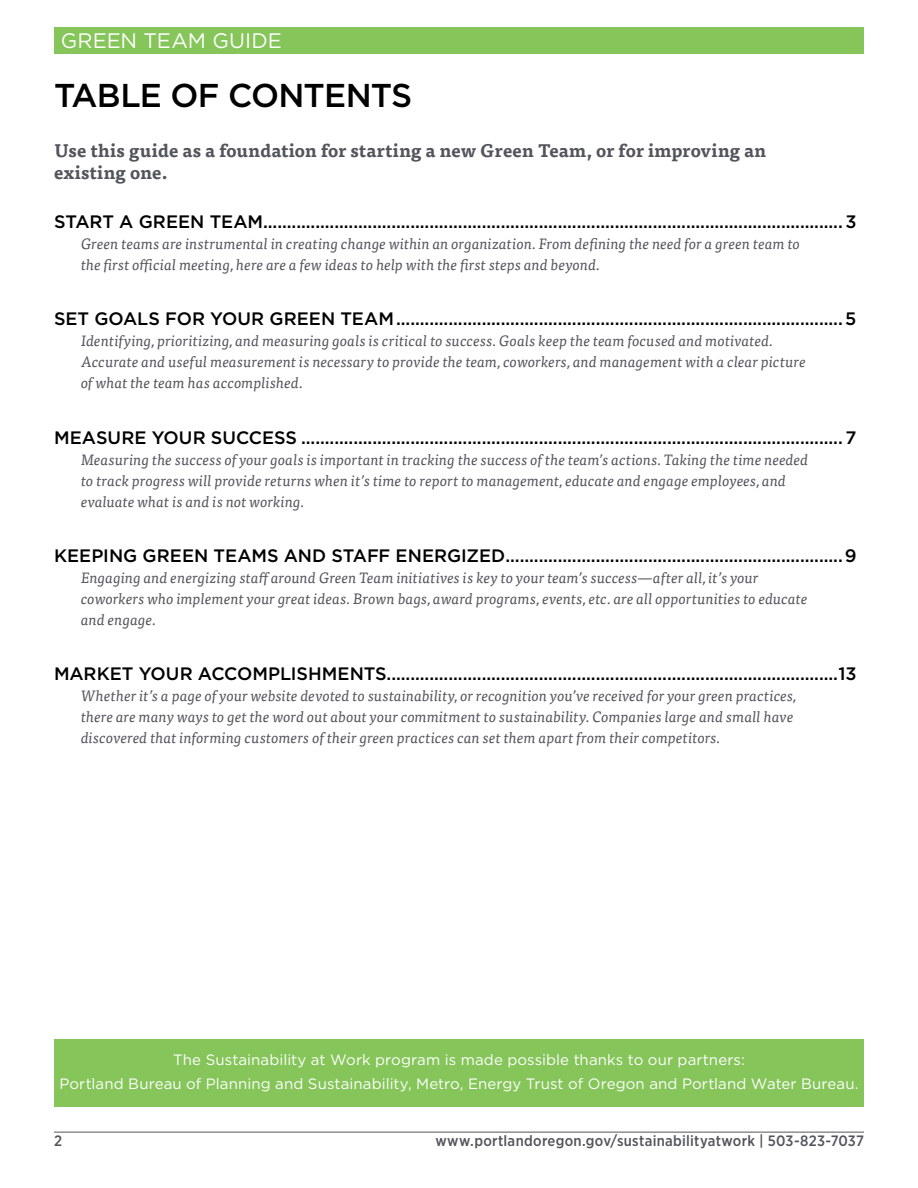
<style>
.page{position:relative;width:918px;height:1188px;background:#fff}
.page>*{position:absolute;margin:0;border:0;box-sizing:border-box;transform-origin:0 0}
.headline{font:500 33px "Gotham";letter-spacing:-.03em;color:#000}
.t1{font:21px "Gotham";letter-spacing:.005em;color:#fff}
.toc1{font:500 18px "Gotham";color:#000}
.t2{font:700 18px/22.5px "Tisa Pro";letter-spacing:.01em;color:#53555c}
.tocscript{font:italic 15px/21px "Tisa Pro";color:#53555c}
.partners{font:15px/24px "Gotham";letter-spacing:.005em;color:#fff;text-align:center}
.t3{font:500 15px "Gotham Narrow";letter-spacing:.02em;color:#53555c}
</style>
<div class="page">
<hr style="left:54px;top:1132px;width:810px;height:1px;background:#53555c">
<div style="left:54px;top:27px;width:810px;height:27px;background:#85c559"></div>
<div style="left:54px;top:1040px;width:810px;height:67px;background:#85c559"></div>
<h2 class="t1" style="left:61px;top:27px;width:223px">GREEN TEAM GUIDE</h2>
<p class="headline" style="left:54px;top:74px;width:360px">TABLE OF CONTENTS</p>
<p class="t2" style="left:54px;top:138px;width:714px">Use this guide as a foundation for starting a new Green Team, or for improving an existing one.</p>
<p class="toc1" style="left:54px;top:210px;width:804px">START A GREEN TEAM..........................................................................................................................3</p>
<p class="tocscript" style="left:81px;top:232px;width:721px">Green teams are instrumental in creating change within an organization. From defining the need for a green team to the first official meeting, here are a few ideas to help with the first steps and beyond.</p>
<p class="toc1" style="left:54px;top:307px;width:804px">SET GOALS FOR YOUR GREEN TEAM..............................................................................................5</p>
<p class="tocscript" style="left:81px;top:330px;width:726px">Identifying, prioritizing, and measuring goals is critical to success. Goals keep the team focused and motivated.<br>Accurate and useful measurement is necessary to provide the team, coworkers, and management with a clear picture of what the team has accomplished.</p>
<p class="toc1" style="left:54px;top:426px;width:804px">MEASURE YOUR SUCCESS ..................................................................................................................7</p>
<p class="tocscript" style="left:81px;top:448px;width:729px">Measuring the success of your goals is important in tracking the success of the team’s actions. Taking the time needed to track progress will provide returns when it’s time to report to management, educate and engage employees, and evaluate what is and is not working.</p>
<p class="toc1" style="left:54px;top:544px;width:804px">KEEPING GREEN TEAMS AND STAFF ENERGIZED.......................................................................9</p>
<p class="tocscript" style="left:81px;top:566px;width:728px">Engaging and energizing staff around Green Team initiatives is key to your team’s success—after all, it’s your coworkers who implement your great ideas. Brown bags, award programs, events, etc. are all opportunities to educate and engage.</p>
<p class="toc1" style="left:54px;top:662px;width:804px">MARKET YOUR ACCOMPLISHMENTS...............................................................................................13</p>
<p class="tocscript" style="left:81px;top:685px;width:717px">Whether it’s a page of your website devoted to sustainability, or recognition you’ve received for your green practices, there are many ways to get the word out about your commitment to sustainability. Companies large and small have discovered that informing customers of their green practices can set them apart from their competitors.</p>
<p class="partners" style="left:59px;top:1047px;width:801px">The Sustainability at Work program is made possible thanks to our partners:<br>Portland Bureau of Planning and Sustainability, Metro, Energy Trust of Oregon and Portland Water Bureau.</p>
<p class="t3" style="left:54px;top:1131px;width:10px">2</p>
<p class="t3" style="left:435px;top:1131px;width:430px">www.portlandoregon.gov/sustainabilityatwork | 503-823-7037</p>
</div>
